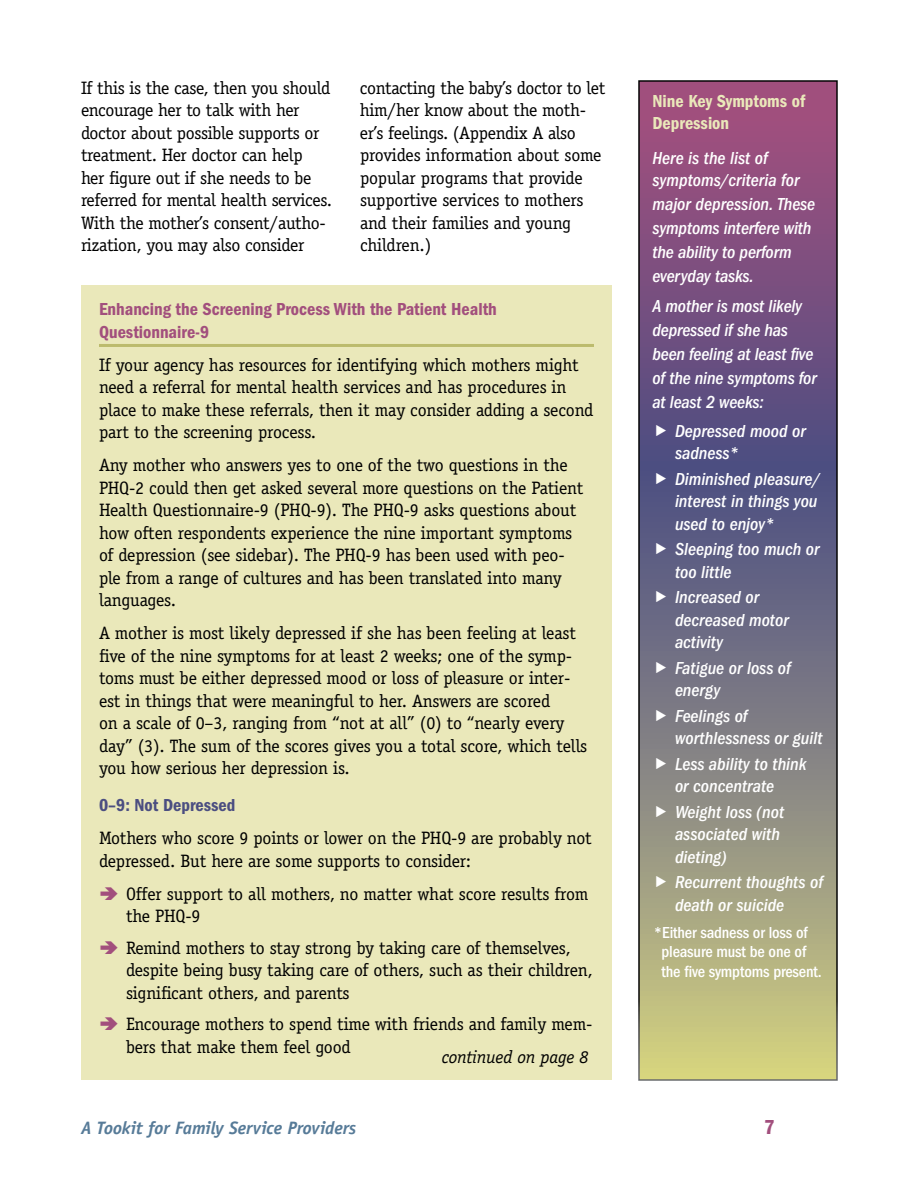
<style>
.page{position:relative;width:918px;height:1188px;background:#fff}
.page>*{position:absolute;margin:0;border:0;box-sizing:border-box;transform-origin:0 0}
.t1{font:21px "ITC Franklin Gothic Std Dm Cd";color:#a24f7d}
.t2{font:18px/22.5px "Officina Serif Std";letter-spacing:-.01em;color:#000}
.t3{font:italic 500 condensed 18px/22.5px "ITC Franklin Gothic Std";color:#fff}
.t4{font:18px "ITC Franklin Gothic Std Dm Cd";color:#a24f7d}
.t5{font:italic 700 18px "Officina Sans Std";letter-spacing:-.01em;color:#577b98}
.t6{font:18px/22.5px "ITC Franklin Gothic Std Dm Cd";color:#eae8ba}
.t7{font:18px "ITC Franklin Gothic Std Dm Cd";color:#4b4e81}
.t8{font:italic 18px "Officina Serif Std";letter-spacing:-.01em;color:#000}
.t9{font:500 condensed 16.5px/19.5px "ITC Franklin Gothic Std";letter-spacing:-.01em;color:#fff}
</style>
<div class="page">
<svg style="left:641px;top:83px;width:194px;height:995px;background:#857381"></svg>
<div style="left:81px;top:285px;width:531px;height:795px;background:#eae8ba"></div>
<hr style="left:99px;top:344px;width:495px;height:3px;background:#bcbb6d">
<svg style="left:656px;top:424px;width:10px;height:12px"></svg>
<svg style="left:656px;top:472px;width:10px;height:12px"></svg>
<svg style="left:656px;top:543px;width:10px;height:11px"></svg>
<svg style="left:656px;top:591px;width:10px;height:11px"></svg>
<svg style="left:656px;top:662px;width:10px;height:11px"></svg>
<svg style="left:656px;top:710px;width:10px;height:11px"></svg>
<svg style="left:656px;top:758px;width:10px;height:11px"></svg>
<svg style="left:656px;top:806px;width:10px;height:11px"></svg>
<svg style="left:656px;top:876px;width:10px;height:11px"></svg>
<p class="t2" style="left:81px;top:77px;width:251px">If this is the case, then you should</p>
<p class="t2" style="left:360px;top:77px;width:247px">contacting the baby’s doctor to let</p>
<p class="t2" style="left:81px;top:99px;width:220px">encourage her to talk with her</p>
<p class="t2" style="left:360px;top:99px;width:228px">him/her know about the moth-</p>
<p class="t2" style="left:81px;top:122px;width:240px">doctor about possible supports or</p>
<p class="t2" style="left:360px;top:122px;width:217px">er’s feelings. (Appendix A also</p>
<p class="t2" style="left:81px;top:144px;width:223px">treatment. Her doctor can help</p>
<p class="t2" style="left:360px;top:144px;width:243px">provides information about some</p>
<p class="t2" style="left:81px;top:167px;width:232px">her figure out if she needs to be</p>
<p class="t2" style="left:360px;top:167px;width:224px">popular programs that provide</p>
<p class="t2" style="left:81px;top:189px;width:253px">referred for mental health services.</p>
<p class="t2" style="left:360px;top:189px;width:225px">supportive services to mothers</p>
<p class="t2" style="left:81px;top:212px;width:246px">With the mother’s consent/autho-</p>
<p class="t2" style="left:360px;top:212px;width:213px">and their families and young</p>
<p class="t2" style="left:81px;top:234px;width:225px">rization, you may also consider</p>
<p class="t2" style="left:360px;top:234px;width:73px">children.)</p>
<p class="t4" style="left:99px;top:299px;width:399px">enhancing the screening process with the patient health</p>
<p class="t4" style="left:99px;top:322px;width:112px">Questionnaire-9</p>
<p class="t2" style="left:99px;top:354px;width:496px">If your agency has resources for identifying which mothers might need a referral for mental health services and has procedures in place to make these referrals, then it may consider adding a second part to the screening process.</p>
<p class="t2" style="left:99px;top:454px;width:486px">Any mother who answers yes to one of the two questions in the PHQ-2 could then get asked several more questions on the Patient Health Questionnaire-9 (PHQ-9). The PHQ-9 asks questions about how often respondents experience the nine important symptoms of depression (see sidebar). The PHQ-9 has been used with peo&shy;ple from a range of cultures and has been translated into many languages.</p>
<p class="t2" style="left:99px;top:622px;width:490px">A mother is most likely depressed if she has been feeling at least five of the nine symptoms for at least 2 weeks; one of the symp&shy;toms must be either depressed mood or loss of pleasure or inter&shy;est in things that were meaningful to her. Answers are scored<br>on a scale of 0–3, ranging from “not at all” (0) to “nearly every day” (3). The sum of the scores gives you a total score, which tells you how serious her depression is.</p>
<p class="t7" style="left:99px;top:795px;width:138px">0–9: not depressed</p>
<p class="t2" style="left:99px;top:827px;width:494px">Mothers who score 9 points or lower on the PHQ-9 are probably not depressed. But here are some supports to consider:</p>
<p class="t2" style="left:126px;top:882px;width:464px">Offer support to all mothers, no matter what score results from the PHQ-9</p>
<p class="t2" style="left:126px;top:936px;width:468px">Remind mothers to stay strong by taking care of themselves, despite being busy taking care of others, such as their children, significant others, and parents</p>
<p class="t2" style="left:126px;top:1013px;width:467px">Encourage mothers to spend time with friends and family mem&shy;bers that make them feel good</p>
<p class="t8" style="left:442px;top:1046px;width:148px">continued on page 8</p>
<p class="t6" style="left:652px;top:90px;width:154px">nine key symptoms of depression</p>
<p class="t3" style="left:652px;top:146px;width:164px;line-height:23.7px">Here is the list of symptoms/criteria for major depression. These symptoms interfere with the ability to perform everyday tasks.</p>
<p class="t3" style="left:653px;top:295px;width:166px;line-height:24px">A mother is most likely depressed if she has been feeling at least five of the nine symptoms for at least 2 weeks:</p>
<p class="t3" style="left:675px;top:420px;width:133px">Depressed mood or sadness*</p>
<p class="t3" style="left:675px;top:468px;width:147px">Diminished pleasure/ interest in things you used to enjoy*</p>
<p class="t3" style="left:675px;top:538px;width:146px">Sleeping too much or too little</p>
<p class="t3" style="left:675px;top:586px;width:115px">Increased or decreased motor activity</p>
<p class="t3" style="left:675px;top:657px;width:117px">Fatigue or loss of energy</p>
<p class="t3" style="left:675px;top:705px;width:149px">Feelings of worthlessness or guilt</p>
<p class="t3" style="left:675px;top:753px;width:133px">Less ability to think or concentrate</p>
<p class="t3" style="left:675px;top:801px;width:111px">Weight loss (not associated with dieting)</p>
<p class="t3" style="left:675px;top:871px;width:149px">Recurrent thoughts of death or suicide</p>
<p class="t9" style="left:662px;top:923px;width:162px;text-indent:-8px">*Either sadness or loss of pleasure must be one of the five symptoms present.</p>
<p class="t5" style="left:81px;top:1117px;width:277px">A Tookit for Family Service Providers</p>
<p class="t1" style="left:764px;top:1115px;width:12px">7</p>
</div>
